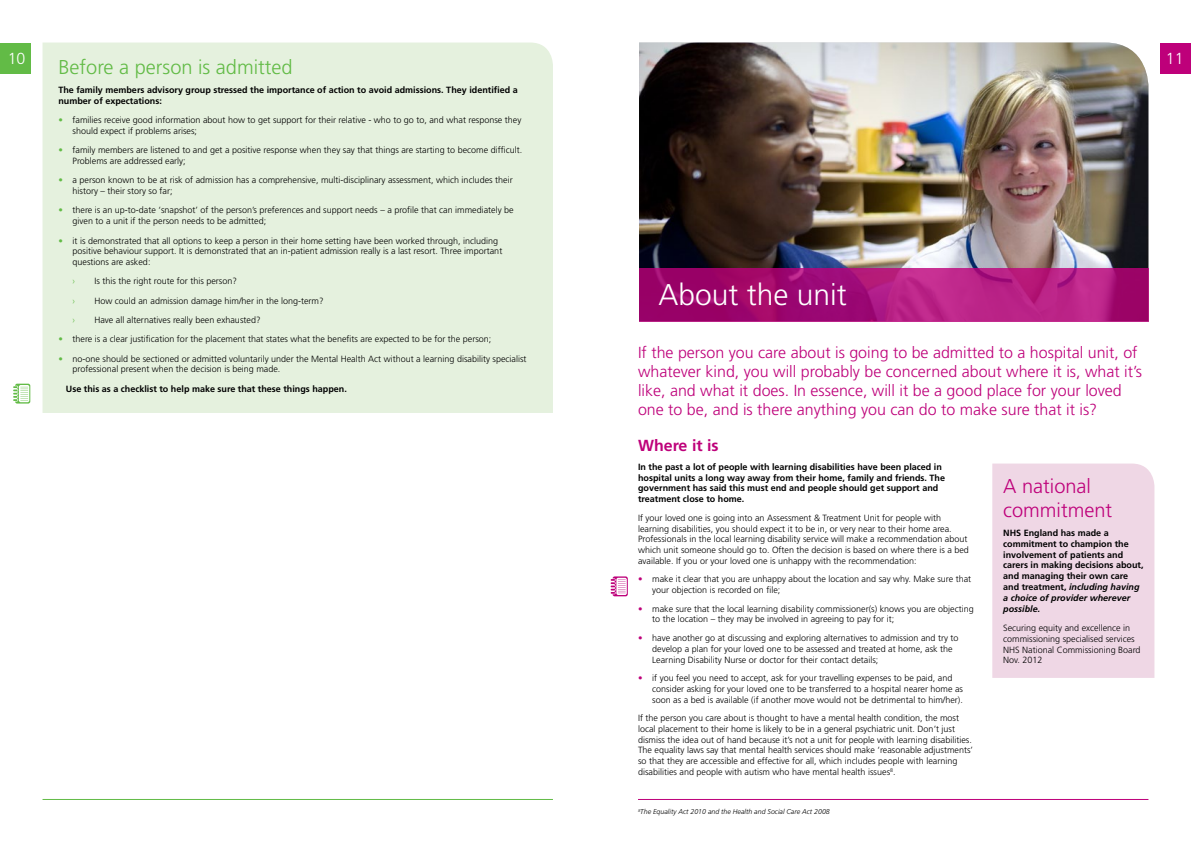
<style>
.page{position:relative;width:1191px;height:842px;background:#fff}
.page>*{position:absolute;margin:0;border:0;box-sizing:border-box;transform-origin:0 0}
.t1{font:300 30px "Frutiger";color:#fff}
.t2{font:300 20px "Frutiger";color:#62bb46}
.t3{font:300 20px/24px "Frutiger";color:#be007a}
.t4{font:300 16px/19.2px "Frutiger";color:#be007a}
.t5{font:700 16px "Frutiger";color:#be007a}
.t6{font:300 16px "Frutiger";color:#fff}
.t7{font:300 9px/10.8px "Frutiger";color:#000}
.t8{font:700 9px/10.8px "Frutiger";color:#000}
.t9{font:300 9px "Frutiger";color:#62bb46}
.t10{font:italic 300 7px "Frutiger";color:#000}
.s1{color:#62bb46}
.s2{color:#be007a}
.s3{font-style:italic}
</style>
<div class="page">
<div style="left:1160px;top:43px;width:31px;height:31px;background:#be007a"></div>
<hr style="left:638px;top:799px;width:510px;height:1px;background:#be007a">
<div style="left:0;top:43px;width:31px;height:31px;background:#62bb46"></div>
<hr style="left:43px;top:799px;width:510px;height:1px;background:#62bb46">
<img style="left:639px;top:43px;width:509px;height:225px">
<svg style="left:639px;top:268px;width:509px;height:54px;background:#ab1479"></svg>
<div style="left:992px;top:464px;width:162px;height:214px;background:#efd7e5"></div>
<div style="left:43px;top:43px;width:510px;height:370px;background:#e5f1de"></div>
<svg style="left:13px;top:384px;width:17px;height:20px"></svg>
<svg style="left:610px;top:576px;width:18px;height:20px"></svg>
<h3 class="t6" style="left:8px;top:49px;width:19px">10</h3>
<h3 class="t6" style="left:1165px;top:49px;width:19px">11</h3>
<h2 class="t2" style="left:58px;top:55px;width:236px">Before a person is admitted</h2>
<p class="t8" style="left:58px;top:85px;width:461px">The family members advisory group stressed the importance of action to avoid admissions. They identified a number of expectations:</p>
<p class="t7" style="left:73px;top:115px;width:450px;text-indent:-14px"><span class="s1">•</span> families receive good information about how to get support for their relative - who to go to, and what response they should expect if problems arises;</p>
<p class="t7" style="left:73px;top:145px;width:451px;text-indent:-14px"><span class="s1">•</span> family members are listened to and get a positive response when they say that things are starting to become difficult.<br>Problems are addressed early;</p>
<p class="t7" style="left:73px;top:175px;width:441px;text-indent:-14px"><span class="s1">•</span> a person known to be at risk of admission has a comprehensive, multi-disciplinary assessment, which includes their history – their story so far;</p>
<p class="t7" style="left:73px;top:205px;width:442px;text-indent:-14px"><span class="s1">•</span> there is an up-to-date ‘snapshot’ of the person’s preferences and support needs – a profile that can immediately be given to a unit if the person needs to be admitted;</p>
<p class="t7" style="left:73px;top:235px;width:431px;text-indent:-14px"><span class="s1">•</span> it is demonstrated that all options to keep a person in their home setting have been worked through, including positive behaviour support. It is demonstrated that an in-patient admission really is a last resort. Three important questions are asked:</p>
<p class="t9" style="left:73px;top:276px;width:4px">›</p>
<p class="t7" style="left:94px;top:276px;width:144px">Is this the right route for this person?</p>
<p class="t9" style="left:73px;top:296px;width:4px">›</p>
<p class="t7" style="left:94px;top:295px;width:231px">How could an admission damage him/her in the long-term?</p>
<p class="t9" style="left:73px;top:315px;width:4px">›</p>
<p class="t7" style="left:94px;top:315px;width:167px">Have all alternatives really been exhausted?</p>
<p class="t7" style="left:58px;top:334px;width:434px"><span class="s1">•</span> there is a clear justification for the placement that states what the benefits are expected to be for the person;</p>
<p class="t7" style="left:73px;top:353px;width:455px;text-indent:-14px"><span class="s1">•</span> no-one should be sectioned or admitted voluntarily under the Mental Health Act without a learning disability specialist professional present when the decision is being made.</p>
<p class="t8" style="left:66px;top:383px;width:282px">Use this as a checklist to help make sure that these things happen.</p>
<h1 class="t1" style="left:658px;top:278px;width:190px">About the unit</h1>
<p class="t4" style="left:638px;top:343px;width:505px">If the person you care about is going to be admitted to a hospital unit, of whatever kind, you will probably be concerned about where it is, what it’s like, and what it does. In essence, will it be a good place for your loved one to be, and is there anything you can do to make sure that it is?</p>
<h3 class="t5" style="left:638px;top:436px;width:82px">Where it is</h3>
<p class="t8" style="left:638px;top:461px;width:308px">In the past a lot of people with learning disabilities have been placed in hospital units a long way away from their home, family and friends. The government has said this must end and people should get support and treatment close to home.</p>
<p class="t7" style="left:638px;top:512px;width:332px">If your loved one is going into an Assessment &amp; Treatment Unit for people with learning disabilities, you should expect it to be in, or very near to their home area.<br>Professionals in the local learning disability service will make a recommendation about which unit someone should go to. Often the decision is based on where there is a bed available. If you or your loved one is unhappy with the recommendation:</p>
<p class="t7" style="left:652px;top:574px;width:320px;text-indent:-14px"><span class="s2">•</span> make it clear that you are unhappy about the location and say why. Make sure that your objection is recorded on file;</p>
<p class="t7" style="left:652px;top:603px;width:323px;text-indent:-14px"><span class="s2">•</span> make sure that the local learning disability commissioner(s) knows you are objecting to the location – they may be involved in agreeing to pay for it;</p>
<p class="t7" style="left:652px;top:632px;width:308px;text-indent:-14px"><span class="s2">•</span> have another go at discussing and exploring alternatives to admission and try to develop a plan for your loved one to be assessed and treated at home, ask the<br>Learning Disability Nurse or doctor for their contact details;</p>
<p class="t7" style="left:652px;top:672px;width:312px;text-indent:-14px"><span class="s2">•</span> if you feel you need to accept, ask for your travelling expenses to be paid, and consider asking for your loved one to be transferred to a hospital nearer home as soon as a bed is available (if another move would not be detrimental to him/her).</p>
<p class="t7" style="left:638px;top:713px;width:336px">If the person you care about is thought to have a mental health condition, the most local placement to their home is likely to be in a general psychiatric unit. Don’t just dismiss the idea out of hand because it’s not a unit for people with learning disabilities.<br>The equality laws say that mental health services should make ‘reasonable adjustments’ so that they are accessible and effective for all, which includes people with learning disabilities and people with autism who have mental health issues<sup>8</sup>.</p>
<p class="t10" style="left:638px;top:807px;width:193px"><sup>8</sup>The Equality Act 2010 and the Health and Social Care Act 2008</p>
<h2 class="t3" style="left:1003px;top:474px;width:110px">A national commitment</h2>
<p class="t8" style="left:1003px;top:527px;width:142px">NHS England has made a commitment to champion the involvement of patients and carers in making decisions about, and managing their own care and treatment, <span class="s3">including having a choice of provider wherever possible.</span></p>
<p class="t7" style="left:1003px;top:623px;width:139px">Securing equity and excellence in commissioning specialised services<br>NHS National Commissioning Board<br>Nov. 2012</p>
</div>
